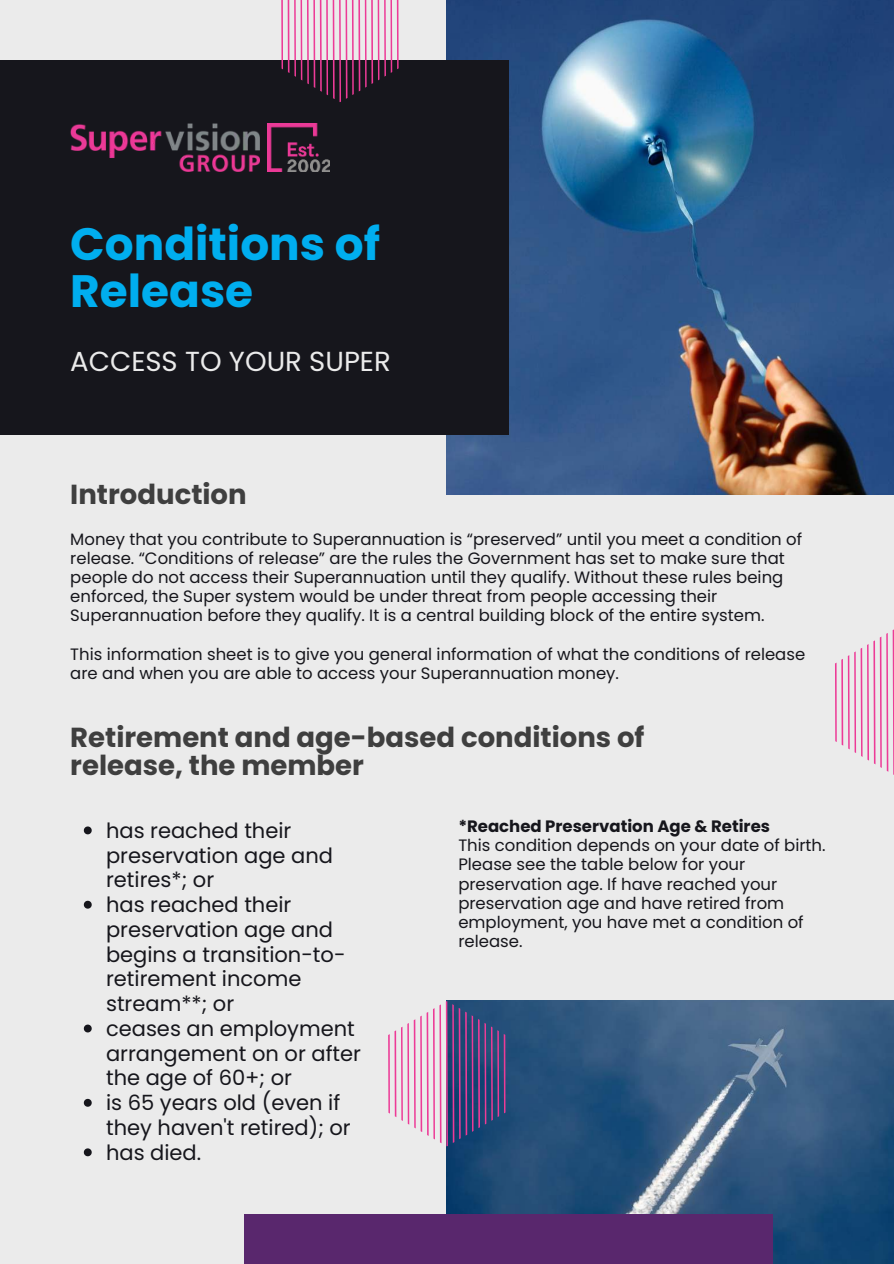
<style>
.page{position:relative;width:894px;height:1264px;background:#fff}
.page>*{position:absolute;margin:0;border:0;box-sizing:border-box;transform-origin:0 0}
.t1{font:700 45.3px/47.2px "Poppins";color:#00aeef}
.t2{font:700 27.45px/28.2px "Poppins";color:#3f3f3f}
.t3{font:27.45px "Poppins";color:#ebebeb}
.t4{font:21px/24.8px "Poppins";color:#16161c}
.t5{font:16.5px/19.2px "Poppins";color:#16161c}
.t6{font:700 16.5px "Poppins";color:#16161c}
</style>
<div class="page">
<div style="left:0;top:0;width:893px;height:1263px;background:#ebebeb"></div>
<img style="left:446px;top:0;width:447px;height:494px">
<img style="left:446px;top:1000px;width:447px;height:263px">
<div style="left:0;top:60px;width:508px;height:375px;background:#16161c"></div>
<div style="left:244px;top:1214px;width:527px;height:49px;background:#59276d"></div>
<svg style="left:281px;top:0;width:117px;height:102px"></svg>
<svg style="left:388px;top:1001px;width:117px;height:145px"></svg>
<svg style="left:835px;top:630px;width:58px;height:142px"></svg>
<img style="left:70px;top:124px;width:189px;height:47px">
<img style="left:267px;top:124px;width:62px;height:47px">
<svg style="left:84px;top:826px;width:8px;height:8px"></svg>
<svg style="left:84px;top:900px;width:8px;height:8px"></svg>
<svg style="left:84px;top:1024px;width:8px;height:8px"></svg>
<svg style="left:84px;top:1098px;width:8px;height:8px"></svg>
<svg style="left:84px;top:1148px;width:8px;height:8px"></svg>
<h1 class="t1" style="left:70px;top:220px;width:311px">Conditions of<br>Release</h1>
<h2 class="t3" style="left:70px;top:345px;width:322px">ACCESS TO YOUR SUPER</h2>
<h2 class="t2" style="left:70px;top:480px;width:178px">Introduction</h2>
<p class="t5" style="left:70px;top:529px;width:733px">Money that you contribute to Superannuation is “preserved” until you meet a condition of release. “Conditions of release” are the rules the Government has set to make sure that people do not access their Superannuation until they qualify. Without these rules being enforced, the Super system would be under threat from people accessing their Superannuation before they qualify. It is a central building block of the entire system.</p>
<p class="t5" style="left:70px;top:644px;width:736px">This information sheet is to give you general information of what the conditions of release are and when you are able to access your Superannuation money.</p>
<h2 class="t2" style="left:70px;top:723px;width:575px">Retirement and age-based conditions of release, the member</h2>
<p class="t4" style="left:106px;top:818px;width:256px">has reached their preservation age and retires*; or<br>has reached their preservation age and begins a transition-to&shy;retirement income stream**; or<br>ceases an employment arrangement on or after the age of 60+; or<br>is 65 years old (even if they haven't retired); or has died.</p>
<p class="t6" style="left:458px;top:816px;width:313px">*Reached Preservation Age &amp; Retires</p>
<p class="t5" style="left:458px;top:836px;width:368px">This condition depends on your date of birth.<br>Please see the table below for your preservation age. If have reached your preservation age and have retired from employment, you have met a condition of release.</p>
</div>
